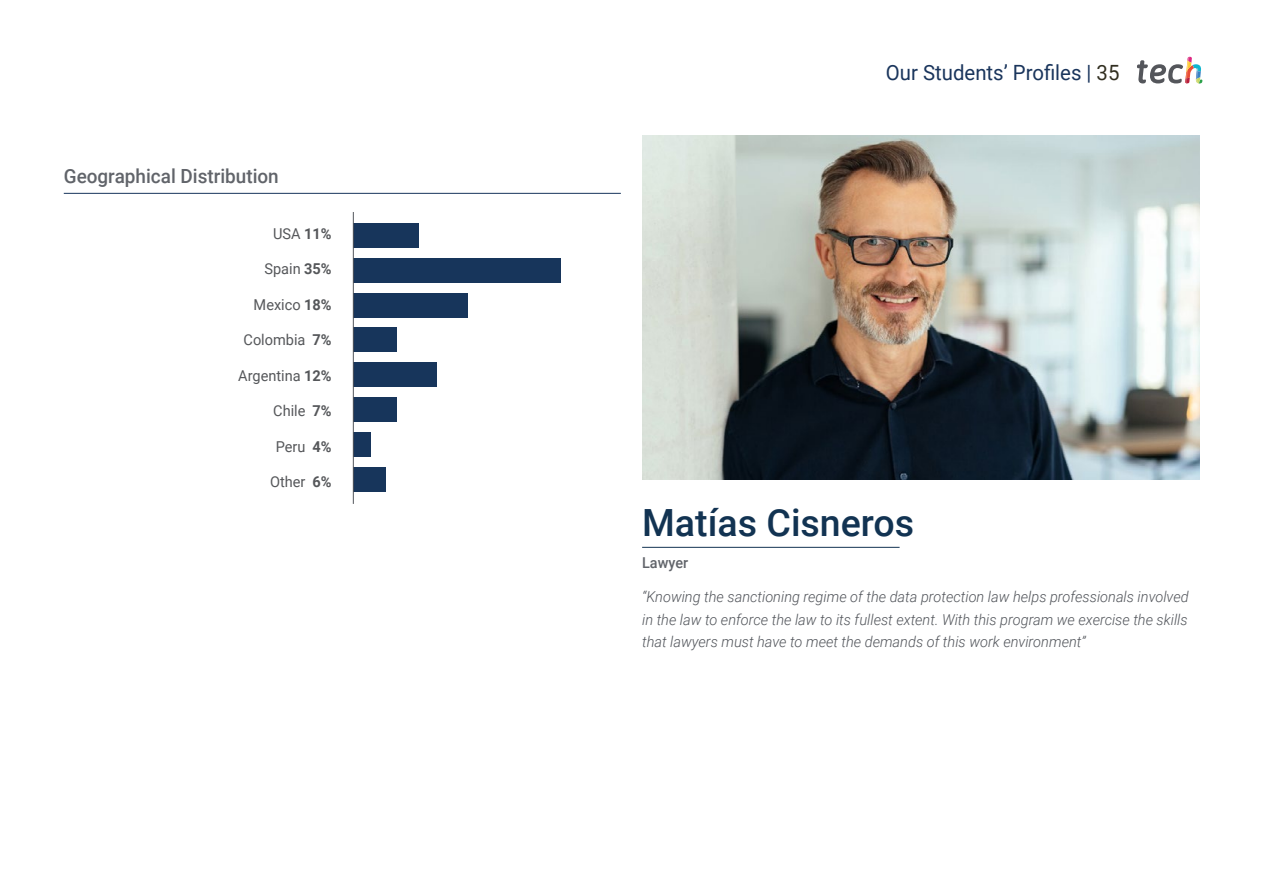
<style>
.page{position:relative;width:1263px;height:893px;background:#fff}
.page>*{position:absolute;margin:0;border:0;box-sizing:border-box;transform-origin:0 0}
.t1{font:500 37.5px "Roboto";color:#123352}
.t2{font:21px "Roboto";color:#1a355c}
.t3{font:500 19.5px "Roboto";color:#61646a}
.t4{font:italic 300 15px/22.5px "Roboto";color:#52555b;text-align:justify}
.t5{font:15px "Roboto";color:#55575a}
.t6{font:500 15px "Roboto";color:#61646a;scale:.96 1}
.s1{font-weight:700}
.s2{color:#312e20}
</style>
<div class="page">
<hr style="left:642px;top:547px;width:257px;height:1px;background:#123352">
<svg style="left:1137px;top:57px;width:65px;height:27px"></svg>
<img style="left:642px;top:136px;width:557px;height:343px">
<hr style="left:64px;top:193px;width:557px;height:1px;background:#17355b">
<div style="left:353px;top:223px;width:66px;height:25px;background:#17355b"></div>
<div style="left:353px;top:397px;width:43px;height:25px;background:#17355b"></div>
<div style="left:353px;top:258px;width:207px;height:25px;background:#17355b"></div>
<div style="left:353px;top:432px;width:18px;height:25px;background:#17355b"></div>
<div style="left:353px;top:293px;width:115px;height:24px;background:#17355b"></div>
<div style="left:353px;top:467px;width:33px;height:24px;background:#17355b"></div>
<div style="left:353px;top:327px;width:43px;height:25px;background:#17355b"></div>
<div style="left:353px;top:362px;width:84px;height:25px;background:#17355b"></div>
<hr style="left:353px;top:212px;width:1px;height:292px;background:#52555b">
<h3 class="t3" style="left:64px;top:162px;width:217px">Geographical Distribution</h3>
<p class="t5" style="left:273px;top:223px;width:60px">USA <span class="s1">11%</span></p>
<p class="t5" style="left:264px;top:258px;width:69px">Spain <span class="s1">35%</span></p>
<p class="t5" style="left:254px;top:294px;width:80px">Mexico <span class="s1">18%</span></p>
<p class="t5" style="left:244px;top:329px;width:90px">Colombia <span class="s1">7%</span></p>
<p class="t5" style="left:238px;top:365px;width:95px">Argentina <span class="s1">12%</span></p>
<p class="t5" style="left:273px;top:400px;width:60px">Chile <span class="s1">7%</span></p>
<p class="t5" style="left:276px;top:436px;width:57px">Peru <span class="s1">4%</span></p>
<p class="t5" style="left:270px;top:471px;width:63px">Other <span class="s1">6%</span></p>
<h2 class="t2" style="left:886px;top:57px;width:235px">Our Students’ Profiles | <span class="s2">35</span></h2>
<h1 class="t1" style="left:642px;top:496px;width:274px">Matías Cisneros</h1>
<p class="t6" style="left:642px;top:552px;width:49px">Lawyer</p>
<p class="t4" style="left:642px;top:585px;width:548px">“Knowing the sanctioning regime of the data protection law helps professionals involved in the law to enforce the law to its fullest extent. With this program we exercise the skills that lawyers must have to meet the demands of this work environment”</p>
</div>
